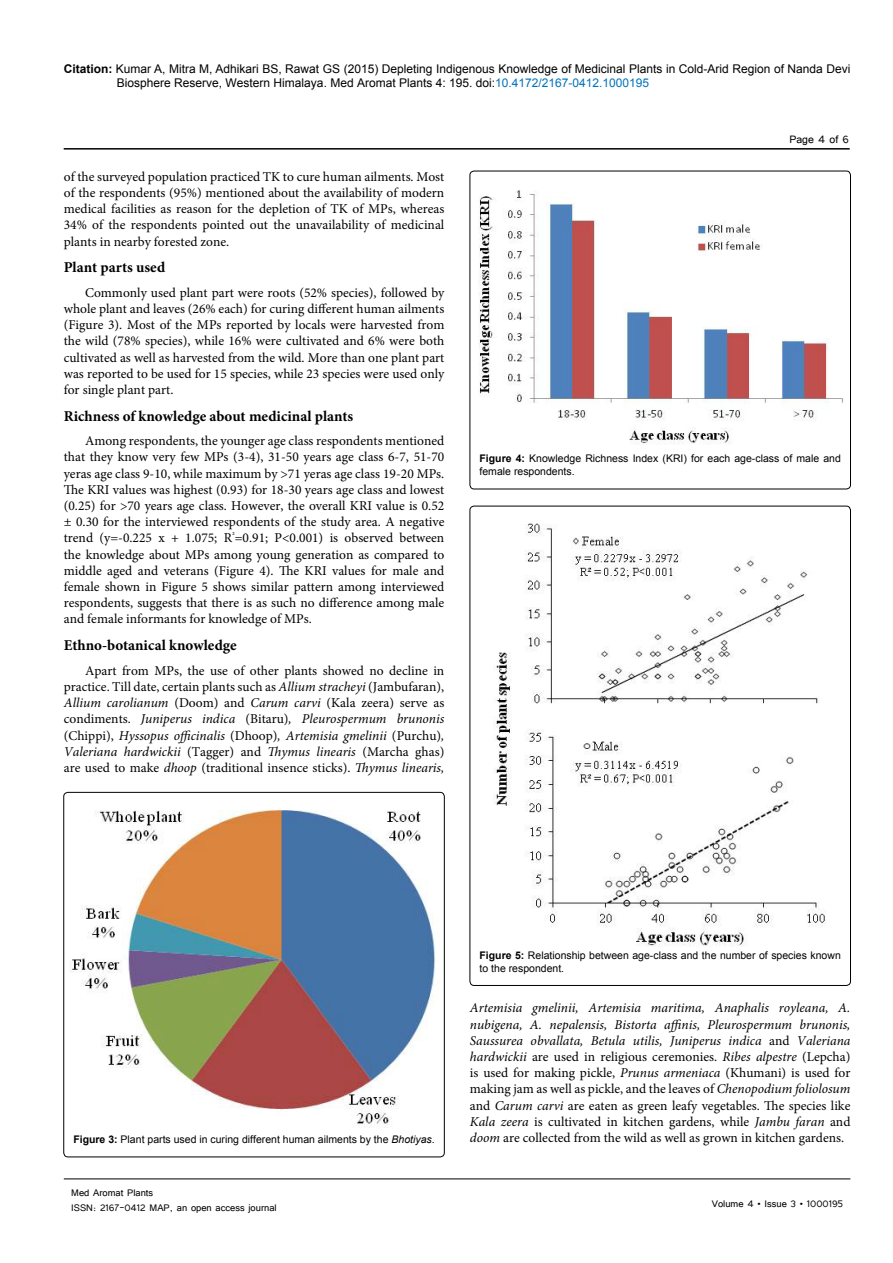
<style>
.page{position:relative;width:893px;height:1263px;background:#fff}
.page>*{position:absolute;margin:0;border:0;box-sizing:border-box;transform-origin:0 0}
.t1{font:700 15px "Minion Pro";color:#000}
.t2{font:13.5px/16.2px "Minion Pro";color:#000;text-align:justify}
.t3{font:italic 13.5px/16.2px "Minion Pro";color:#000;text-align:justify}
.t4{font:13.5px "Tunga";color:#000}
.t5{font:12px/14.4px "Arial";color:#000}
.t6{font:12px/14.4px "Tunga";color:#000}
.t7{font:10.5px/12.6px "Arial";color:#000}
.s1{font-weight:700}
.s2{color:#0072bc}
.s3{font-style:italic}
.s4{font-style:normal}
</style>
<div class="page">
<hr style="left:64px;top:148px;width:786px;height:2px;background:#000">
<hr style="left:64px;top:1179px;width:786px;height:1px;background:#000">
<div style="left:64px;top:792px;width:380px;height:365px;border:1px solid #000;border-radius:4px"></div>
<img style="left:70px;top:810px;width:367px;height:316px">
<div style="left:470px;top:171px;width:380px;height:318px;border:1px solid #000;border-radius:4px"></div>
<img style="left:479px;top:190px;width:364px;height:255px">
<img style="left:493px;top:523px;width:332px;height:423px">
<p class="t5" style="left:117px;top:61px;width:735px;text-indent:-53px"><span class="s1">Citation:</span> Kumar A, Mitra M, Adhikari BS, Rawat GS (2015) Depleting Indigenous Knowledge of Medicinal Plants in Cold-Arid Region of Nanda Devi<br>Biosphere Reserve, Western Himalaya. Med Aromat Plants 4: 195. doi:<span class="s2">10.4172/2167-0412.1000195</span></p>
<p class="t2" style="left:64px;top:168px;width:382px">of the surveyed population practiced TK to cure human ailments. Most of the respondents (95%) mentioned about the availability of modern medical facilities as reason for the depletion of TK of MPs, whereas 34% of the respondents pointed out the unavailability of medicinal plants in nearby forested zone.</p>
<p class="t1" style="left:64px;top:257px;width:103px">Plant parts used</p>
<p class="t2" style="left:64px;top:284px;width:382px;text-indent:21px">Commonly used plant part were roots (52% species), followed by whole plant and leaves (26% each) for curing different human ailments (Figure 3). Most of the MPs reported by locals were harvested from the wild (78% species), while 16% were cultivated and 6% were both cultivated as well as harvested from the wild. More than one plant part was reported to be used for 15 species, while 23 species were used only for single plant part.</p>
<p class="t1" style="left:64px;top:405px;width:291px">Richness of knowledge about medicinal plants</p>
<p class="t2" style="left:64px;top:433px;width:382px;text-indent:21px">Among respondents, the younger age class respondents mentioned that they know very few MPs (3-4), 31-50 years age class 6-7, 51-70 yeras age class 9-10, while maximum by &gt;71 yeras age class 19-20 MPs.<br>The KRI values was highest (0.93) for 18-30 years age class and lowest (0.25) for &gt;70 years age class. However, the overall KRI value is 0.52 ± 0.30 for the interviewed respondents of the study area. A negative trend (y=-0.225 x + 1.075; R<sup>²</sup>=0.91; P&lt;0.001) is observed between the knowledge about MPs among young generation as compared to middle aged and veterans (Figure 4). The KRI values for male and female shown in Figure 5 shows similar pattern among interviewed respondents, suggests that there is as such no difference among male and female informants for knowledge of MPs.</p>
<p class="t1" style="left:64px;top:635px;width:175px">Ethno-botanical knowledge</p>
<p class="t2" style="left:64px;top:662px;width:382px;text-indent:21px">Apart from MPs, the use of other plants showed no decline in practice. Till date, certain plants such as <span class="s3">Allium stracheyi</span> (Jambufaran), <span class="s3">Allium carolianum</span> (Doom) and <span class="s3">Carum carvi</span> (Kala zeera) serve as condiments. <span class="s3">Juniperus indica</span> (Bitaru)<span class="s3">, Pleurospermum brunonis </span>(Chippi), <span class="s3">Hyssopus officinalis</span> (Dhoop)<span class="s3">, Artemisia gmelinii</span> (Purchu)<span class="s3">, Valeriana hardwickii</span> (Tagger) and <span class="s3">Thymus linearis</span> (Marcha ghas) are used to make <span class="s3">dhoop</span> (traditional insence sticks). <span class="s3">Thymus linearis,</span></p>
<p class="t4" style="left:789px;top:131px;width:61px">Page 4 of 6</p>
<p class="t7" style="left:480px;top:452px;width:363px"><span class="s1">Figure 4:</span> Knowledge Richness Index (KRI) for each age-class of male and female respondents.</p>
<p class="t7" style="left:480px;top:949px;width:363px"><span class="s1">Figure 5:</span> Relationship between age-class and the number of species known to the respondent.</p>
<p class="t3" style="left:470px;top:1000px;width:382px">Artemisia gmelinii, Artemisia maritima, Anaphalis royleana, A. nubigena, A. nepalensis, Bistorta affinis, Pleurospermum brunonis, Saussurea obvallata, Betula utilis, Juniperus indica <span class="s4">and</span> Valeriana hardwickii <span class="s4">are used in religious ceremonies.</span> Ribes alpestre <span class="s4">(Lepcha) is used for making pickle,</span> Prunus armeniaca <span class="s4">(Khumani) is used for making jam as well as pickle, and the leaves of</span> Chenopodium foliolosum <span class="s4">and</span> Carum carvi <span class="s4">are eaten as green leafy vegetables. The species like </span>Kala zeera <span class="s4">is cultivated in kitchen gardens, while</span> Jambu faran <span class="s4">and</span></p>
<p class="t7" style="left:73px;top:1133px;width:363px"><span class="s1">Figure 3:</span> Plant parts used in curing different human ailments by the <span class="s3">Bhotiyas</span>.</p>
<p class="t2" style="left:470px;top:1129px;width:376px"><span class="s3">doom</span> are collected from the wild as well as grown in kitchen gardens.</p>
<p class="t6" style="left:71px;top:1185px;width:207px">Med Aromat Plants<br>ISSN: 2167-0412 MAP, an open access journal</p>
<p class="t6" style="left:712px;top:1195px;width:133px">Volume 4 • Issue 3 • 1000195</p>
</div>
